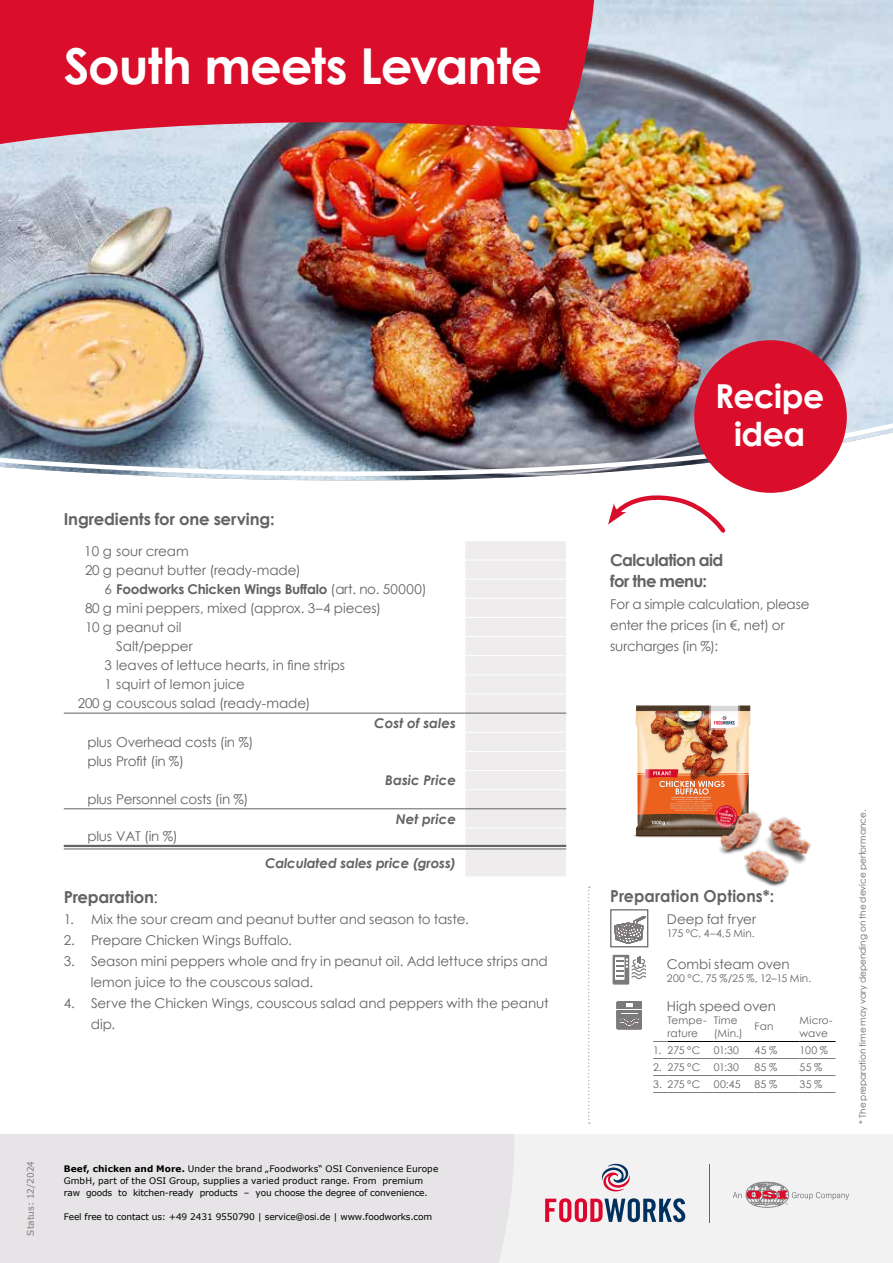
<style>
.page{position:relative;width:893px;height:1263px;background:#fff}
.page>*{position:absolute;margin:0;border:0;box-sizing:border-box;transform-origin:0 0}
.t1{font:700 49.5px "Century Gothic";letter-spacing:-.02em;color:#fff}
.t2{font:700 33px/37.5px "Century Gothic";letter-spacing:-.015em;color:#fff;text-align:center}
.t3{font:700 16.5px "Century Gothic";letter-spacing:-.015em;color:#636365}
.t4{font:700 16.5px/21px "Century Gothic";letter-spacing:-.04em;color:#636365}
.t5{font:700 16.5px "Century Gothic";letter-spacing:.01em;color:#636365;scale:.95 1}
.t6{font:13.5px/21px "Century Gothic";letter-spacing:-.005em;color:#636365}
.t7{font:italic 700 13.5px "Century Gothic";color:#636365}
.t8{font:700 13.5px "Century Gothic";letter-spacing:-.02em;color:#636365}
.t9{font:10.5px/12.6px "Century Gothic";letter-spacing:.015em;color:#636365}
.t10{font:9px/12px "Verdana";letter-spacing:-.015em;color:#000}
.t11{font:9px "Century Gothic";color:#636365}
.t12{font:9px "Verdana";color:#7c7b7b}
.s1{font-weight:400}
.s2{font-weight:700}
</style>
<div class="page">
<div style="left:0;top:1134px;width:893px;height:129px;background:#f3f2f3"></div>
<div style="left:0;top:1134px;width:514px;height:129px;background:#e6e4e6"></div>
<svg style="left:733px;top:1182px;width:116px;height:25px"></svg>
<svg style="left:545px;top:1163px;width:140px;height:59px"></svg>
<hr style="left:709px;top:1164px;width:1px;height:59px;background:#636365">
<svg style="left:608px;top:517px;width:118px;height:16px"></svg>
<img style="left:0;top:0;width:893px;height:417px">
<svg style="left:0;top:417px;width:893px;height:93px"></svg>
<svg style="left:0;top:0;width:600px;height:152px;background:#d4283c"></svg>
<hr style="left:64px;top:845px;width:48px;height:4px;background:#f3f3f3">
<hr style="left:112px;top:845px;width:353px;height:4px;background:#f3f3f3">
<div style="left:465px;top:541px;width:102px;height:335px;background:#eeeced"></div>
<hr style="left:64px;top:713px;width:48px;height:1px;background:#636365">
<hr style="left:112px;top:713px;width:353px;height:1px;background:#636365">
<hr style="left:465px;top:713px;width:101px;height:1px;background:#636365">
<hr style="left:64px;top:808px;width:48px;height:1px;background:#636365">
<hr style="left:112px;top:808px;width:353px;height:1px;background:#636365">
<hr style="left:465px;top:808px;width:101px;height:1px;background:#636365">
<hr style="left:64px;top:845px;width:48px;height:2px;background:#636365">
<hr style="left:64px;top:848px;width:48px;height:1px;background:#636365">
<hr style="left:112px;top:845px;width:353px;height:2px;background:#636365">
<hr style="left:112px;top:848px;width:353px;height:1px;background:#636365">
<hr style="left:465px;top:845px;width:101px;height:2px;background:#636365">
<hr style="left:465px;top:848px;width:101px;height:1px;background:#636365">
<img style="left:633px;top:705px;width:118px;height:133px">
<img style="left:695px;top:803px;width:117px;height:84px">
<svg style="left:614px;top:916px;width:32px;height:28px"></svg>
<div style="left:610px;top:909px;width:38px;height:38px;border:1px solid #636365"></div>
<svg style="left:617px;top:1001px;width:25px;height:28px"></svg>
<svg style="left:613px;top:955px;width:33px;height:29px"></svg>
<hr style="left:667px;top:1041px;width:47px;height:1px;background:#000">
<hr style="left:714px;top:1041px;width:41px;height:1px;background:#000">
<hr style="left:755px;top:1041px;width:45px;height:1px;background:#000">
<hr style="left:800px;top:1041px;width:35px;height:1px;background:#000">
<svg style="left:653px;top:1041px;width:14px;height:1px"></svg>
<svg style="left:653px;top:1058px;width:14px;height:1px"></svg>
<hr style="left:667px;top:1058px;width:47px;height:1px;background:#7c7b7b">
<hr style="left:714px;top:1058px;width:41px;height:1px;background:#7c7b7b">
<hr style="left:755px;top:1058px;width:45px;height:1px;background:#7c7b7b">
<hr style="left:800px;top:1058px;width:35px;height:1px;background:#7c7b7b">
<svg style="left:653px;top:1075px;width:14px;height:1px"></svg>
<hr style="left:667px;top:1075px;width:47px;height:1px;background:#7c7b7b">
<hr style="left:714px;top:1075px;width:41px;height:1px;background:#7c7b7b">
<hr style="left:755px;top:1075px;width:45px;height:1px;background:#7c7b7b">
<hr style="left:800px;top:1075px;width:35px;height:1px;background:#7c7b7b">
<svg style="left:653px;top:1092px;width:14px;height:1px"></svg>
<hr style="left:667px;top:1092px;width:47px;height:1px;background:#7c7b7b">
<hr style="left:714px;top:1092px;width:41px;height:1px;background:#7c7b7b">
<hr style="left:755px;top:1092px;width:45px;height:1px;background:#7c7b7b">
<hr style="left:800px;top:1092px;width:35px;height:1px;background:#7c7b7b">
<svg style="left:588px;top:887px;width:2px;height:236px"></svg>
<div style="left:694px;top:340px;width:153px;height:153px;background:#da0e2b;border-radius:50%"></div>
<h1 class="t1" style="left:64px;top:28px;width:480px">South meets Levante</h1>
<p class="t3" style="left:64px;top:506px;width:212px">Ingredients for one serving:</p>
<p class="t6" style="left:84px;top:540px;width:106px">10 g sour cream</p>
<p class="t6" style="left:85px;top:559px;width:217px">20 g peanut butter (ready-made)</p>
<p class="t8" style="left:104px;top:579px;width:324px"><span class="s1">6</span> Foodworks Chicken Wings Buffalo <span class="s1">(art. no. 50000)</span></p>
<p class="t6" style="left:85px;top:597px;width:298px">80 g mini peppers, mixed (approx. 3–4 pieces)</p>
<p class="t6" style="left:85px;top:616px;width:98px">10 g peanut oil</p>
<p class="t6" style="left:116px;top:636px;width:78px">Salt/pepper</p>
<p class="t6" style="left:104px;top:655px;width:242px">3 leaves of lettuce hearts, in fine strips</p>
<p class="t6" style="left:104px;top:674px;width:142px">1 squirt of lemon juice</p>
<p class="t6" style="left:78px;top:693px;width:234px">200 g couscous salad (ready-made)</p>
<p class="t7" style="left:374px;top:713px;width:83px">Cost of sales</p>
<p class="t6" style="left:87px;top:732px;width:168px;line-height:19.2px">plus Overhead costs (in %) plus Profit (in %)</p>
<p class="t7" style="left:385px;top:770px;width:72px">Basic Price</p>
<p class="t6" style="left:87px;top:788px;width:163px">plus Personnel costs (in %)</p>
<p class="t7" style="left:396px;top:808px;width:62px">Net price</p>
<p class="t6" style="left:87px;top:826px;width:92px">plus VAT (in %)</p>
<p class="t7" style="left:265px;top:853px;width:193px">Calculated sales price (gross)</p>
<p class="t3" style="left:64px;top:884px;width:96px">Preparation<span class="s1">:</span></p>
<p class="t6" style="left:64px;top:908px;width:406px">1. Mix the sour cream and peanut butter and season to taste.</p>
<p class="t6" style="left:64px;top:929px;width:230px">2. Prepare Chicken Wings Buffalo.</p>
<p class="t6" style="left:91px;top:950px;width:458px;text-indent:-27px">3. Season mini peppers whole and fry in peanut oil. Add lettuce strips and lemon juice to the couscous salad.</p>
<p class="t6" style="left:91px;top:992px;width:460px;text-indent:-27px">4. Serve the Chicken Wings, couscous salad and peppers with the peanut dip.</p>
<p class="t12" style="left:24px;top:1235px;width:76px;rotate:-90deg">Status: 12/2024</p>
<p class="t10" style="left:64px;top:1163px;width:376px"><span class="s2">Beef, chicken and More.</span> Under the brand „Foodworks“ OSI Convenience Europe<br>GmbH, part of the OSI Group, supplies a varied product range. From premium raw goods to kitchen-ready products – you choose the degree of convenience.</p>
<p class="t10" style="left:64px;top:1211px;width:370px">Feel free to contact us: +49 2431 9550790 | service@osi.de | www.foodworks.com</p>
<h2 class="t2" style="left:715px;top:376px;width:111px">Recipe idea</h2>
<p class="t4" style="left:610px;top:548px;width:115px">Calculation aid for the menu:</p>
<p class="t6" style="left:610px;top:593px;width:201px">For a simple calculation, please enter the prices (in €, net) or surcharges (in %):</p>
<p class="t5" style="left:610px;top:883px;width:174px">Preparation Options*:</p>
<p class="t6" style="left:667px;top:909px;width:91px">Deep fat fryer</p>
<p class="t9" style="left:667px;top:927px;width:89px">175 °C, 4–4,5 Min.</p>
<p class="t6" style="left:667px;top:954px;width:124px">Combi steam oven</p>
<p class="t9" style="left:667px;top:972px;width:146px">200 °C, 75 %/25 %, 12–15 Min.</p>
<p class="t6" style="left:667px;top:995px;width:110px">High speed oven</p>
<p class="t9" style="left:667px;top:1014px;width:40px">Tempe&shy;rature</p>
<p class="t9" style="left:714px;top:1014px;width:30px">Time (Min.)</p>
<p class="t9" style="left:755px;top:1020px;width:20px">Fan</p>
<p class="t9" style="left:800px;top:1014px;width:34px">Micro&shy;wave</p>
<p class="t9" style="left:653px;top:1044px;width:49px">1. 275 °C</p>
<p class="t9" style="left:714px;top:1044px;width:27px">01:30</p>
<p class="t9" style="left:755px;top:1044px;width:24px">45 %</p>
<p class="t9" style="left:800px;top:1044px;width:30px">100 %</p>
<p class="t9" style="left:653px;top:1061px;width:49px">2. 275 °C</p>
<p class="t9" style="left:714px;top:1061px;width:27px">01:30</p>
<p class="t9" style="left:754px;top:1061px;width:24px">85 %</p>
<p class="t9" style="left:800px;top:1061px;width:24px">55 %</p>
<p class="t9" style="left:653px;top:1078px;width:49px">3. 275 °C</p>
<p class="t9" style="left:714px;top:1078px;width:28px">00:45</p>
<p class="t9" style="left:754px;top:1078px;width:24px">85 %</p>
<p class="t9" style="left:800px;top:1078px;width:24px">35 %</p>
<p class="t11" style="left:856px;top:1124px;width:315px;rotate:-90deg">* The preparation time may vary depending on the device performance.</p>
</div>
